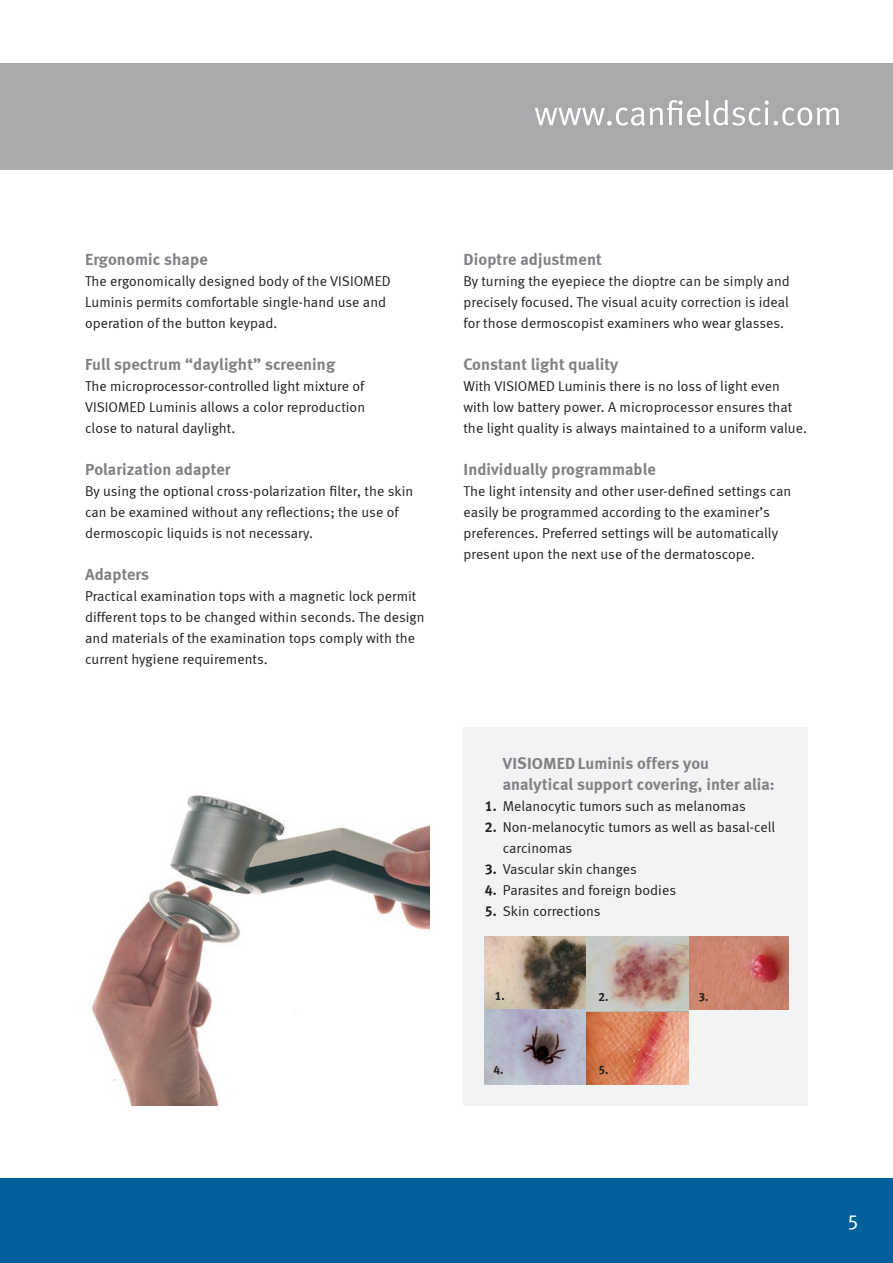
<style>
.page{position:relative;width:893px;height:1263px;background:#fff}
.page>*{position:absolute;margin:0;border:0;box-sizing:border-box;transform-origin:0 0}
.t1{font:21px "Meta Normal LF";color:#fff}
.Fließtext{font:16.5px/21px "Meta Bold LF";letter-spacing:.01em;color:#808285}
.Fließtext-2{font:14.25px/21px "Meta Normal LF";letter-spacing:.005em;color:#231f20}
.Aufzählung{font:14.25px/21px "Meta Normal LF";letter-spacing:.005em;color:#231f20}
.Unterüberschriften{font:12px "Meta Bold LF";color:#231f20}
.s1{font-family:"Meta Bold LF"}
</style>
<div class="page">
<div style="left:0;top:1178px;width:893px;height:85px;background:#01609c"></div>
<div style="left:0;top:64px;width:893px;height:106px;background:#a8a9ad"></div>
<svg style="left:535px;top:100px;width:304px;height:26px"></svg>
<img style="left:92px;top:795px;width:337px;height:310px">
<div style="left:463px;top:727px;width:345px;height:378px;background:#f2f3f4"></div>
<img style="left:485px;top:937px;width:204px;height:147px">
<img style="left:687px;top:937px;width:102px;height:73px">
<p class="Fließtext" style="left:85px;top:249px;width:124px">Ergonomic shape</p>
<p class="Fließtext-2" style="left:85px;top:270px;width:307px">The ergonomically designed body of the VISIOMED<br>Luminis permits comfortable single-hand use and operation of the button keypad.</p>
<p class="Fließtext" style="left:85px;top:354px;width:252px">Full spectrum “daylight” screening</p>
<p class="Fließtext-2" style="left:85px;top:375px;width:282px;text-align:justify">The microprocessor-controlled light mixture of VISIOMED Luminis allows a color reproduction close to natural daylight.</p>
<p class="Fließtext" style="left:85px;top:459px;width:147px">Polarization adapter</p>
<p class="Fließtext-2" style="left:85px;top:480px;width:330px">By using the optional cross-polarization filter, the skin can be examined without any reflections; the use of dermoscopic liquids is not necessary.</p>
<p class="Fließtext" style="left:85px;top:564px;width:66px">Adapters</p>
<p class="Fließtext-2" style="left:85px;top:585px;width:341px">Practical examination tops with a magnetic lock permit different tops to be changed within seconds. The design and materials of the examination tops comply with the current hygiene requirements.</p>
<p class="Fließtext" style="left:463px;top:249px;width:140px">Dioptre adjustment</p>
<p class="Fließtext-2" style="left:463px;top:270px;width:328px;text-align:justify">By turning the eyepiece the dioptre can be simply and precisely focused. The visual acuity correction is ideal for those dermoscopist examiners who wear glasses.</p>
<p class="Fließtext" style="left:463px;top:354px;width:156px">Constant light quality</p>
<p class="Fließtext-2" style="left:463px;top:375px;width:345px">With VISIOMED Luminis there is no loss of light even with low battery power. A microprocessor ensures that the light quality is always maintained to a uniform value.</p>
<p class="Fließtext" style="left:463px;top:459px;width:194px">Individually programmable</p>
<p class="Fließtext-2" style="left:463px;top:480px;width:329px">The light intensity and other user-defined settings can easily be programmed according to the examiner’s preferences. Preferred settings will be automatically present upon the next use of the dermatoscope.</p>
<p class="Fließtext" style="left:503px;top:753px;width:273px">VISIOMEDLuminis offers you analytical support covering, inter alia:</p>
<p class="Fließtext-2" style="left:485px;top:795px;width:262px"><span class="s1">1.</span> Melanocytic tumors such as melanomas</p>
<p class="Aufzählung" style="left:503px;top:816px;width:274px;text-indent:-18px"><span class="s1">2.</span> Non-melanocytic tumors as well as basal-cell carcinomas</p>
<p class="Aufzählung" style="left:485px;top:858px;width:154px"><span class="s1">3.</span> Vascular skin changes</p>
<p class="Aufzählung" style="left:485px;top:879px;width:193px"><span class="s1">4.</span> Parasites and foreign bodies</p>
<p class="Aufzählung" style="left:485px;top:900px;width:117px"><span class="s1">5.</span> Skin corrections</p>
<p class="Unterüberschriften" style="left:495px;top:989px;width:11px">1.</p>
<p class="Unterüberschriften" style="left:699px;top:989px;width:11px">3.</p>
<p class="Unterüberschriften" style="left:598px;top:990px;width:11px">2.</p>
<p class="Unterüberschriften" style="left:494px;top:1063px;width:11px">4.</p>
<p class="Unterüberschriften" style="left:598px;top:1063px;width:11px">5.</p>
<h1 class="t1" style="left:847px;top:1209px;width:13px">5</h1>
</div>
